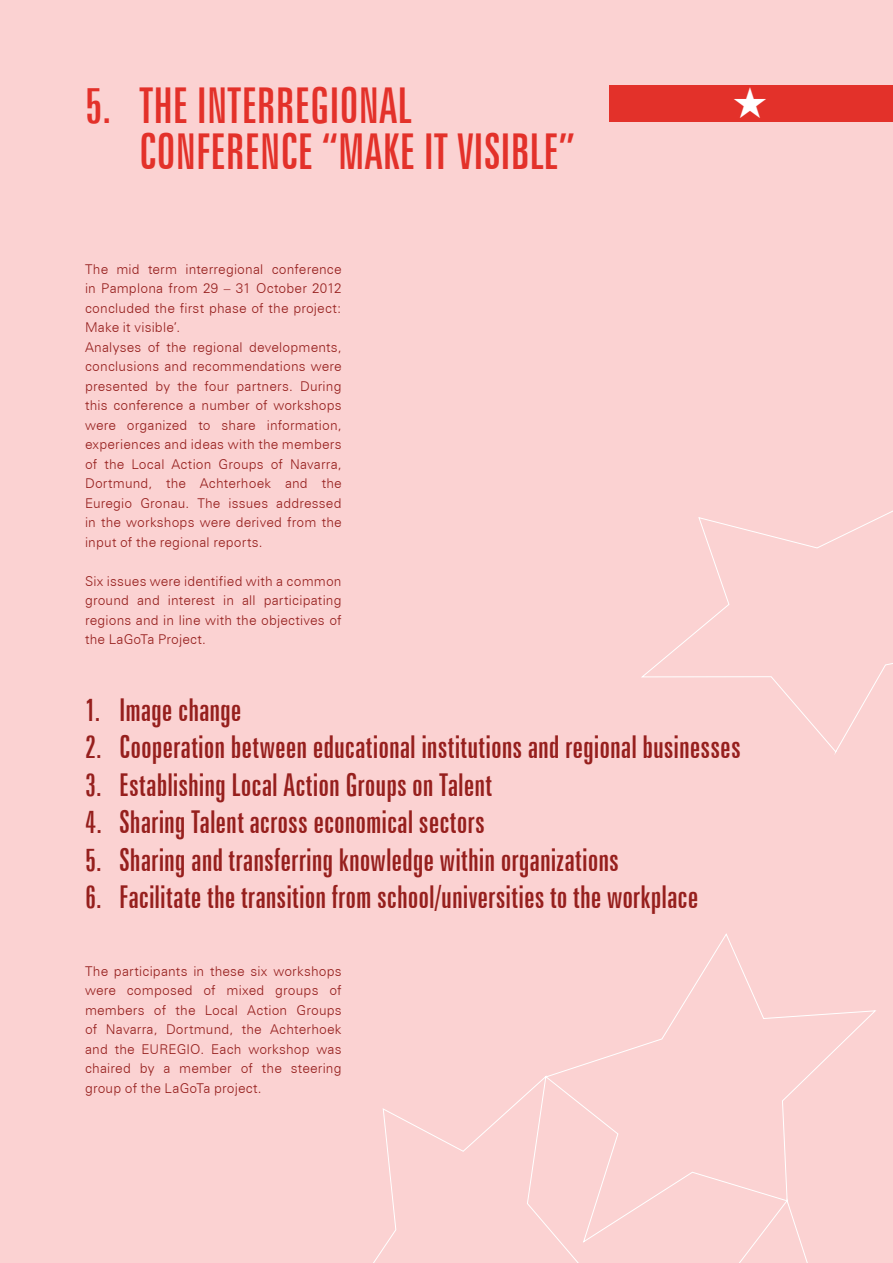
<style>
.page{position:relative;width:893px;height:1263px;background:#fbd2d2}
.page>*{position:absolute;margin:0;border:0;box-sizing:border-box;transform-origin:0 0}
.t1{font:extra-condensed 49.5px/46.5px "Zurich BT";color:#e3312a}
.t2{font:extra-condensed 31.5px "Zurich BT";color:#961f1d}
.t3{font:300 13.5px/19.5px "Zurich BT";letter-spacing:.015em;color:#961f1d;text-align:justify}
</style>
<div class="page">
<div style="left:609px;top:85px;width:284px;height:36px;background:#e3312a"></div>
<svg style="left:641px;top:510px;width:252px;height:244px"></svg>
<svg style="left:373px;top:1078px;width:206px;height:185px"></svg>
<svg style="left:544px;top:933px;width:332px;height:310px"></svg>
<svg style="left:594px;top:1196px;width:282px;height:67px"></svg>
<svg style="left:609px;top:121px;width:87px;height:1px"></svg>
<svg style="left:825px;top:121px;width:47px;height:1px"></svg>
<svg style="left:716px;top:121px;width:102px;height:1px"></svg>
<h1 class="t1" style="left:85px;top:82px;width:492px;text-indent:112px">interregional conference “make it visible”</h1>
<h1 class="t1" style="left:85px;top:82px;width:47px">5. The</h1>
<p class="t3" style="left:85px;top:259px;width:258px;text-align:left">The mid term interregional conference in Pamplona from 29 – 31 October 2012 concluded the first phase of the project:<br>Make it visible’.<br>Analyses of the regional developments, conclusions and recommendations were presented by the four partners. During this conference a number of workshops were organized to share information, experiences and ideas with the members of the Local Action Groups of Navarra, Dortmund, the Achterhoek and the Euregio Gronau. The issues addressed in the workshops were derived from the input of the regional reports.</p>
<p class="t3" style="left:85px;top:571px;width:258px">Six issues were identified with a common ground and interest in all participating regions and in line with the objectives of the LaGoTa Project.</p>
<h2 class="t2" style="left:85px;top:692px;width:158px">1. Image change</h2>
<h2 class="t2" style="left:85px;top:729px;width:657px">2. Cooperation between educational institutions and regional businesses</h2>
<h2 class="t2" style="left:85px;top:767px;width:408px">3. Establishing Local Action Groups on Talent</h2>
<h2 class="t2" style="left:85px;top:804px;width:401px">4. Sharing Talent across economical sectors</h2>
<h2 class="t2" style="left:85px;top:842px;width:535px">5. Sharing and transferring knowledge within organizations</h2>
<h2 class="t2" style="left:85px;top:879px;width:615px">6. Facilitate the transition from school/universities to the workplace</h2>
<p class="t3" style="left:85px;top:961px;width:258px">The participants in these six workshops were composed of mixed groups of members of the Local Action Groups of Navarra, Dortmund, the Achterhoek and the EUREGIO. Each workshop was chaired by a member of the steering group of the LaGoTa project.</p>
</div>
